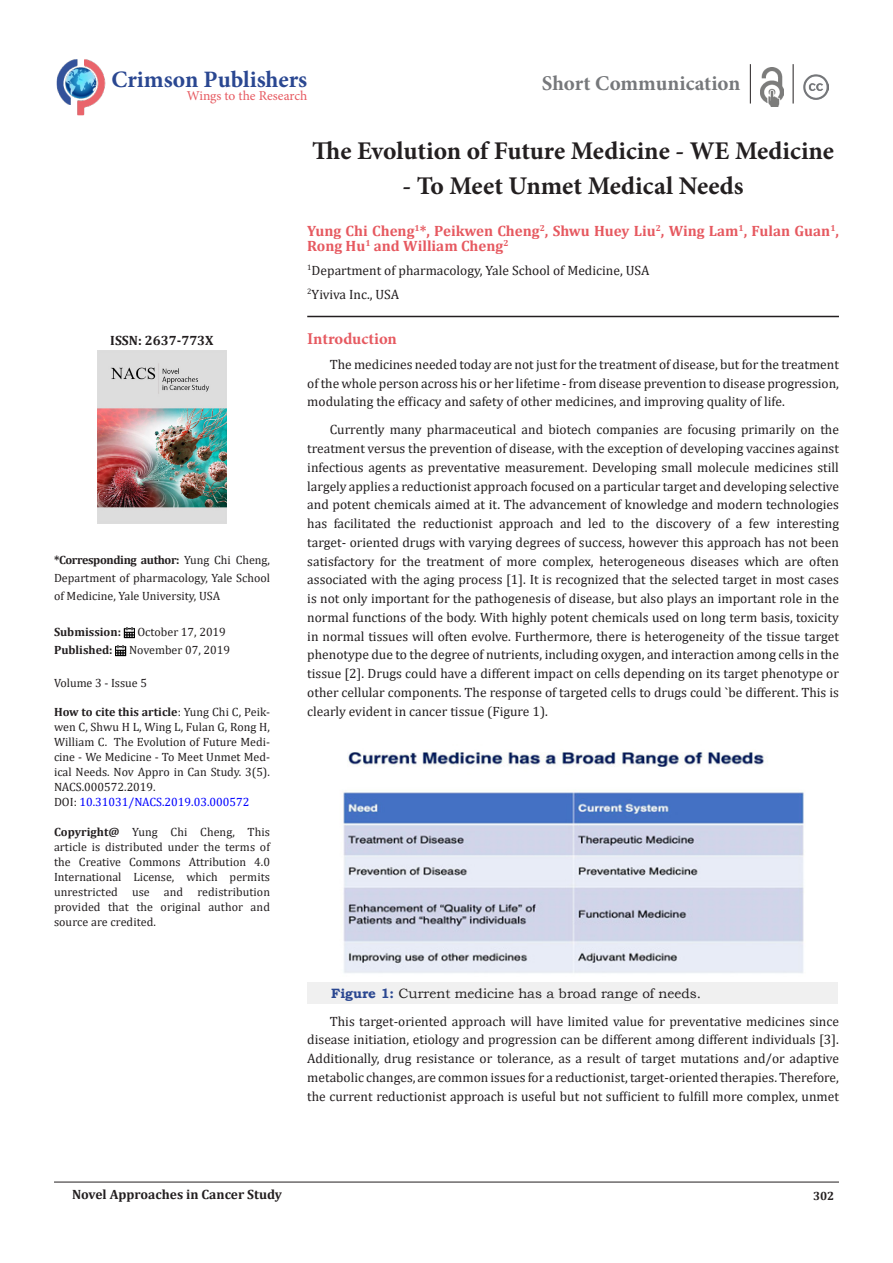
<style>
.page{position:relative;width:893px;height:1263px;background:#fff}
.page>*{position:absolute;margin:0;border:0;box-sizing:border-box;transform-origin:0 0}
.t1{font:700 25.5px "Minion Pro";color:#231f20}
.t2{font:700 23.55px "Minion Pro";color:#2a4791}
.t3{font:700 21px "Minion Pro";color:#76787b}
.t4{font:700 16.5px "Minion Pro";letter-spacing:-.005em;color:#e65960}
.t5{font:700 15px/15px "Cambria";color:#e65960}
.t6{font:13.5px/18.8px "Cambria";color:#231f20;text-align:justify}
.t7{font:13.5px "Bookman Old Style";color:#231f20}
.t8{font:700 13.5px "Cambria";color:#231f20}
.t9{font:13.5px "Minion Pro";color:#e65960}
.t10{font:12px/15px "Cambria";color:#231f20;text-align:justify}
.t11{font:12px "Cambria";color:#00f}
.t12{font:700 12px "Cambria";color:#231f20}
.s1{font-weight:700}
.s2{color:#231f20}
.s3{font-weight:700;color:#2a4791}
</style>
<div class="page">
<hr style="left:54px;top:1182px;width:785px;height:1px;background:#231f20">
<img style="left:56px;top:59px;width:50px;height:57px">
<hr style="left:750px;top:64px;width:1px;height:40px;background:#231f20">
<img style="left:760px;top:67px;width:23px;height:40px">
<hr style="left:793px;top:64px;width:1px;height:40px;background:#231f20">
<img style="left:803px;top:74px;width:26px;height:26px">
<svg style="left:124px;top:627px;width:11px;height:11px"></svg>
<svg style="left:115px;top:645px;width:11px;height:11px"></svg>
<img style="left:97px;top:351px;width:130px;height:173px">
<hr style="left:307px;top:316px;width:532px;height:1px;background:#231f20">
<div style="left:307px;top:982px;width:530px;height:22px;background:#f0f0f0"></div>
<img style="left:343px;top:752px;width:461px;height:221px">
<p class="t2" style="left:111px;top:63px;width:197px">Crimson Publishers</p>
<p class="t9" style="left:187px;top:87px;width:122px">Wings to the Research</p>
<p class="t3" style="left:542px;top:69px;width:200px">Short Communication</p>
<p class="t8" style="left:110px;top:331px;width:105px">ISSN: 2637-773X</p>
<p class="t10" style="left:54px;top:551px;width:218px;line-height:18px"><span class="s1">*Corresponding author:</span> Yung Chi Cheng, Department of pharmacology, Yale School of Medicine, Yale University, USA</p>
<p class="t12" style="left:54px;top:624px;width:69px">Submission:</p>
<p class="t10" style="left:137px;top:625px;width:90px">October 17, 2019</p>
<p class="t12" style="left:54px;top:642px;width:60px">Published:</p>
<p class="t10" style="left:129px;top:643px;width:103px">November 07, 2019</p>
<p class="t10" style="left:54px;top:675px;width:95px">Volume 3 - Issue 5</p>
<p class="t10" style="left:54px;top:704px;width:218px"><span class="s1">How to cite this article</span>: Yung Chi C, Peik&shy;wen C, Shwu H L, Wing L, Fulan G, Rong H, William C. The Evolution of Future Medi&shy;cine - We Medicine - To Meet Unmet Med&shy;ical Needs. Nov Appro in Can Study. 3(5).<br>NACS.000572.2019.</p>
<p class="t11" style="left:54px;top:795px;width:197px"><span class="s2">DOI:</span> 10.31031/NACS.2019.03.000572</p>
<p class="t10" style="left:54px;top:824px;width:218px"><span class="s1">Copyright@</span> Yung Chi Cheng, This article is distributed under the terms of the Creative Commons Attribution 4.0<br>International License, which permits unrestricted use and redistribution provided that the original author and source are credited.</p>
<p class="t1" style="left:312px;top:133px;width:523px">The Evolution of Future Medicine - WE Medicine</p>
<p class="t1" style="left:403px;top:168px;width:343px">- To Meet Unmet Medical Needs</p>
<p class="t5" style="left:307px;top:223px;width:533px">Yung Chi Cheng<sup>1</sup>*, Peikwen Cheng<sup>2</sup>, Shwu Huey Liu<sup>2</sup>, Wing Lam<sup>1</sup>, Fulan Guan<sup>1</sup>,<br>Rong Hu<sup>1</sup> and William Cheng<sup>2</sup></p>
<p class="t6" style="left:307px;top:261px;width:344px"><sup>1</sup>Department of pharmacology, Yale School of Medicine, USA</p>
<p class="t6" style="left:307px;top:285px;width:94px"><sup>2</sup>Yiviva Inc., USA</p>
<p class="t4" style="left:307px;top:327px;width:91px">Introduction</p>
<p class="t6" style="left:307px;top:355px;width:533px;text-indent:22px">The medicines needed today are not just for the treatment of disease, but for the treatment of the whole person across his or her lifetime - from disease prevention to disease progression, modulating the efficacy and safety of other medicines, and improving quality of life.</p>
<p class="t6" style="left:307px;top:420px;width:533px;text-indent:22px">Currently many pharmaceutical and biotech companies are focusing primarily on the treatment versus the prevention of disease, with the exception of developing vaccines against infectious agents as preventative measurement. Developing small molecule medicines still largely applies a reductionist approach focused on a particular target and developing selective and potent chemicals aimed at it. The advancement of knowledge and modern technologies has facilitated the reductionist approach and led to the discovery of a few interesting target- oriented drugs with varying degrees of success, however this approach has not been satisfactory for the treatment of more complex, heterogeneous diseases which are often associated with the aging process [1]. It is recognized that the selected target in most cases is not only important for the pathogenesis of disease, but also plays an important role in the normal functions of the body. With highly potent chemicals used on long term basis, toxicity in normal tissues will often evolve. Furthermore, there is heterogeneity of the tissue target phenotype due to the degree of nutrients, including oxygen, and interaction among cells in the tissue [2]. Drugs could have a different impact on cells depending on its target phenotype or other cellular components. The response of targeted cells to drugs could `be different. This is clearly evident in cancer tissue (Figure 1).</p>
<p class="t7" style="left:331px;top:984px;width:371px"><span class="s3">Figure 1:</span> Current medicine has a broad range of needs.</p>
<p class="t6" style="left:307px;top:1012px;width:533px;text-indent:22px">This target-oriented approach will have limited value for preventative medicines since disease initiation, etiology and progression can be different among different individuals [3].<br>Additionally, drug resistance or tolerance, as a result of target mutations and/or adaptive metabolic changes, are common issues for a reductionist, target-oriented therapies. Therefore, the current reductionist approach is useful but not sufficient to fulfill more complex, unmet</p>
<p class="t8" style="left:72px;top:1185px;width:212px">Novel Approaches in Cancer Study</p>
<p class="t12" style="left:813px;top:1187px;width:23px">302</p>
</div>
